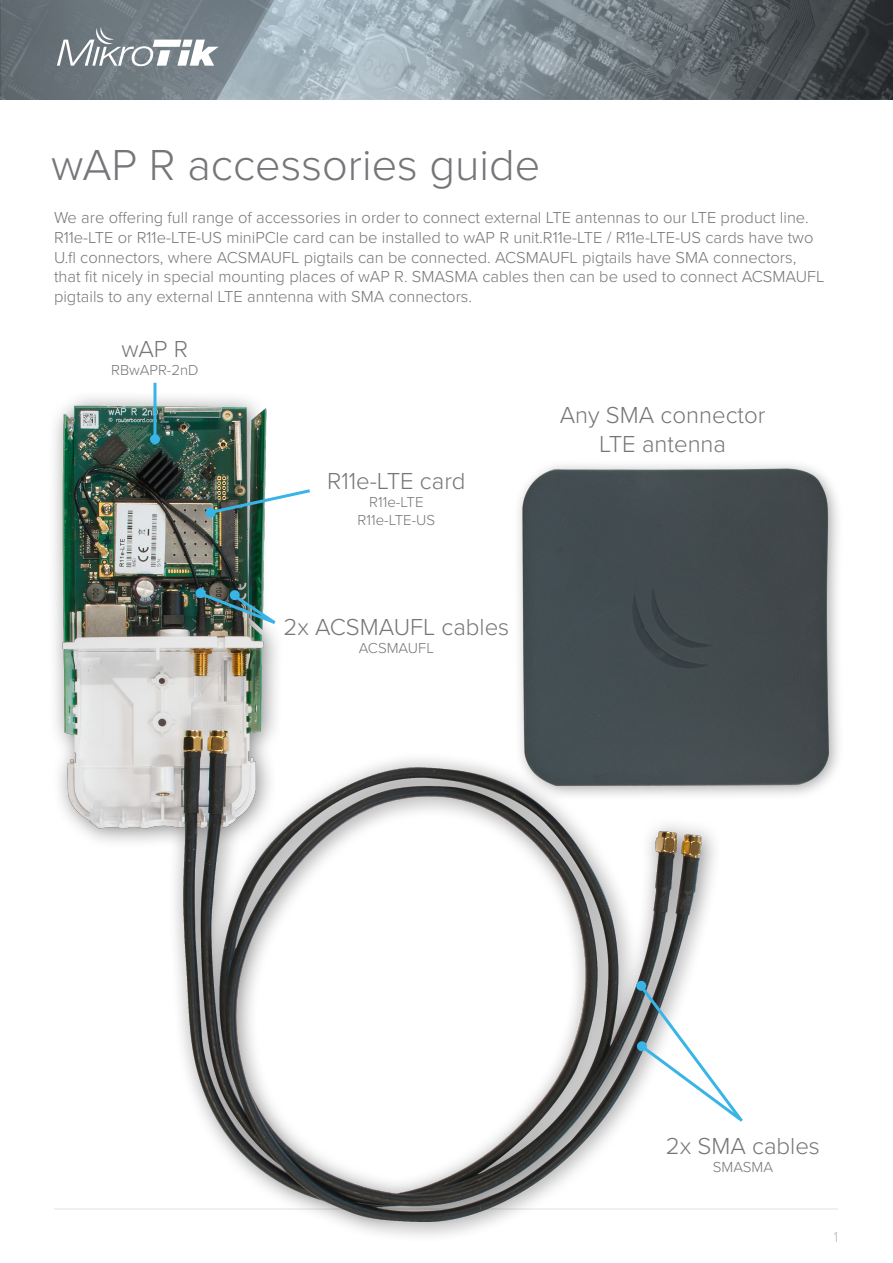
<style>
.page{position:relative;width:893px;height:1263px;background:#fff}
.page>*{position:absolute;margin:0;border:0;box-sizing:border-box;transform-origin:0 0}
.t1{font:300 45px "Proxima Nova";color:#757679}
.t2{font:300 24px "Proxima Nova";color:#757679}
.Teksts{font:300 16.5px/19.8px "Proxima Nova";color:#757679}
.t3{font:300 15px "Proxima Nova";color:#757679}
.t4{font:300 15px "Proxima Nova Cond";color:#b2b3b7}
</style>
<div class="page">
<img style="left:0;top:0;width:893px;height:100px">
<svg style="left:57px;top:27px;width:162px;height:39px"></svg>
<img style="left:54px;top:382px;width:785px;height:854px">
<img style="left:207px;top:487px;width:106px;height:29px">
<img style="left:196px;top:589px;width:83px;height:38px">
<svg style="left:637px;top:982px;width:109px;height:143px"></svg>
<hr style="left:153px;top:383px;width:3px;height:54px;background:#39b4e7">
<div style="left:150px;top:434px;width:10px;height:10px;background:#39b4e7;border-radius:50%"></div>
<div style="left:206px;top:508px;width:10px;height:10px;background:#39b4e7;border-radius:50%"></div>
<div style="left:230px;top:590px;width:10px;height:10px;background:#39b4e7;border-radius:50%"></div>
<div style="left:196px;top:588px;width:10px;height:10px;background:#39b4e7;border-radius:50%"></div>
<div style="left:636px;top:981px;width:10px;height:10px;background:#39b4e7;border-radius:50%"></div>
<div style="left:637px;top:1041px;width:10px;height:10px;background:#39b4e7;border-radius:50%"></div>
<p class="t1" style="left:51px;top:132px;width:491px">wAP R accessories guide</p>
<p class="Teksts" style="left:54px;top:207px;width:772px">We are offering full range of accessories in order to connect external LTE antennas to our LTE product line.<br>R11e-LTE or R11e-LTE-US miniPCIe card can be installed to wAP R unit.R11e-LTE / R11e-LTE-US cards have two U.fl connectors, where ACSMAUFL pigtails can be connected. ACSMAUFL pigtails have SMA connectors, that fit nicely in special mounting places of wAP R. SMASMA cables then can be used to connect ACSMAUFL pigtails to any external LTE anntenna with SMA connectors.</p>
<p class="t2" style="left:122px;top:331px;width:68px">wAP R</p>
<p class="t3" style="left:111px;top:359px;width:89px">RBwAPR-2nD</p>
<p class="t2" style="left:327px;top:463px;width:140px">R11e-LTE card</p>
<p class="t3" style="left:369px;top:491px;width:56px">R11e-LTE</p>
<p class="t3" style="left:358px;top:509px;width:79px">R11e-LTE-US</p>
<p class="t2" style="left:283px;top:609px;width:227px">2x ACSMAUFL cables</p>
<p class="t3" style="left:359px;top:636px;width:77px">ACSMAUFL</p>
<p class="t2" style="left:560px;top:398px;width:207px">Any SMA connector</p>
<p class="t2" style="left:599px;top:426px;width:129px">LTE antenna</p>
<p class="t2" style="left:666px;top:1128px;width:156px">2x SMA cables</p>
<p class="t3" style="left:713px;top:1156px;width:62px">SMASMA</p>
<p class="t4" style="left:834px;top:1226px;width:6px">1</p>
</div>
